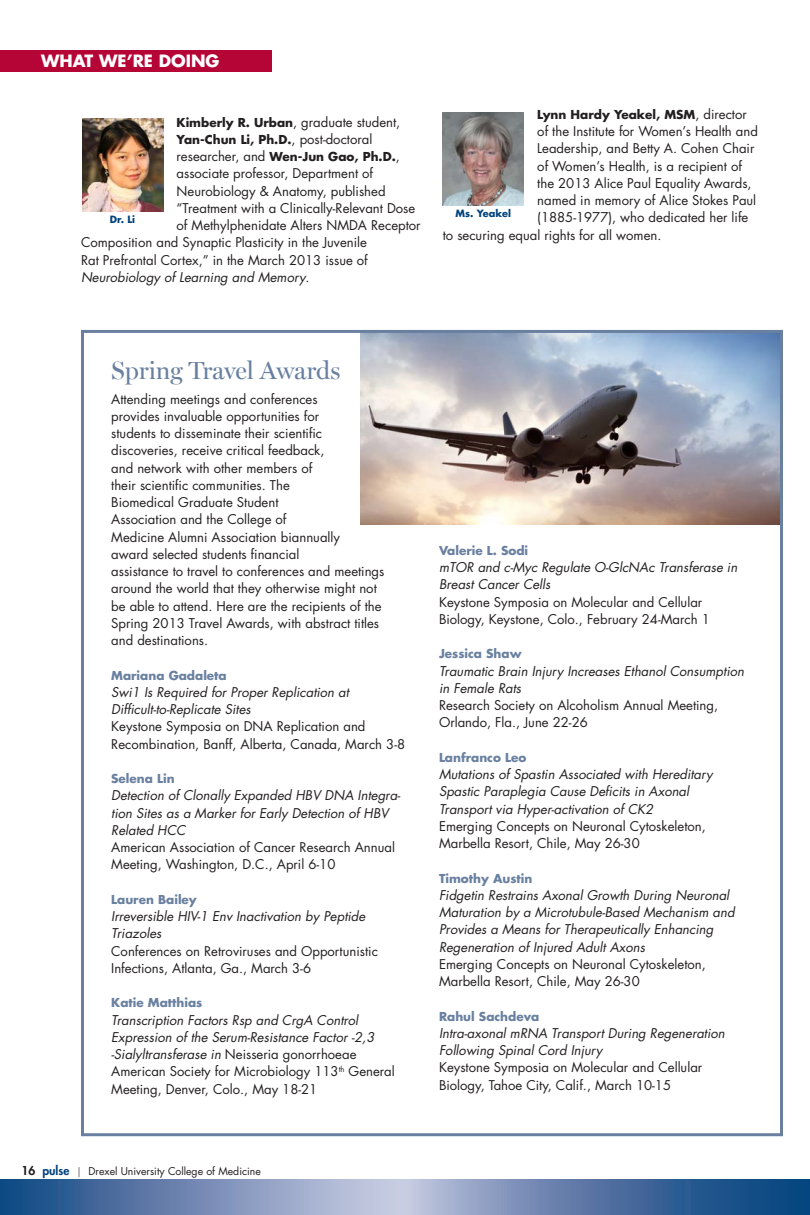
<style>
.page{position:relative;width:810px;height:1215px;background:#fff}
.page>*{position:absolute;margin:0;border:0;box-sizing:border-box;transform-origin:0 0}
.News_Headlines{font:25.2px "Miller Display";letter-spacing:-.005em;color:#6980a0}
.Headlines_smaller_se{font:700 16.5px "Futura";color:#fff}
.Body_NoIndent{font:13.2px/17.2px "Futura";color:#231f20}
.Body_1{font:italic 13.2px/17.2px "Futura";color:#231f20}
.Body_1-2{font:13.2px/17.2px "Futura";color:#231f20}
.Body_NoIndent-2{font:italic 13.2px "Futura";color:#231f20}
.Body_1-3{font:700 12px "Futura";color:#6980a0}
.Body_NoIndent-3{font:700 12px/17.2px "Futura";color:#231f20}
.t1{font:10.5px "Futura";color:#231f20}
.Caption_blue_Names{font:700 9.75px "Futura";color:#01427c}
.s1{font-weight:700;font-size:12px}
.s2{font-weight:400;font-size:13.2px}
.s3{font-style:normal}
.s4{font-weight:800;font-size:12px}
.s5{font-weight:800;font-size:12px;color:#01427c}
.s6{font-family:"Miller Text"}
</style>
<div class="page">
<svg style="left:0;top:1180px;width:809px;height:35px;background:#6481ad"></svg>
<hr style="left:809px;top:1180px;width:1px;height:35px;background:#04457f">
<hr style="left:809px;top:0;width:1px;height:1149px;background:#635745">
<img style="left:82px;top:118px;width:81px;height:94px">
<img style="left:443px;top:112px;width:81px;height:94px">
<div style="left:0;top:51px;width:272px;height:21px;background:#b50536"></div>
<img style="left:361px;top:334px;width:418px;height:191px">
<div style="left:81px;top:330px;width:702px;height:806px;border:3px solid #6980a0"></div>
<p class="Headlines_smaller_se" style="left:41px;top:49px;width:180px">WHAT WE’RE DOING</p>
<p class="Body_NoIndent" style="left:177px;top:113px;width:225px"><span class="s1">Kimberly R. Urban</span>, graduate student,</p>
<p class="Body_NoIndent-3" style="left:177px;top:130px;width:225px">Yan-Chun Li, Ph.D.<span class="s2">, post-doctoral researcher, and</span> Wen-Jun Gao, Ph.D.<span class="s2">,</span></p>
<p class="Body_NoIndent" style="left:177px;top:165px;width:198px">associate professor, Department of</p>
<p class="Body_NoIndent" style="left:177px;top:182px;width:211px">Neurobiology &amp; Anatomy, published</p>
<p class="Body_NoIndent" style="left:177px;top:199px;width:240px">“Treatment with a Clinically-Relevant Dose</p>
<p class="Body_NoIndent" style="left:177px;top:216px;width:246px">of Methylphenidate Alters NMDA Receptor</p>
<p class="Body_NoIndent" style="left:81px;top:234px;width:288px">Composition and Synaptic Plasticity in the Juvenile</p>
<p class="Body_NoIndent" style="left:81px;top:251px;width:288px">Rat Prefrontal Cortex,” in the March 2013 issue of</p>
<p class="Body_NoIndent-2" style="left:81px;top:269px;width:230px">Neurobiology of Learning and Memory<span class="s3">.</span></p>
<p class="Caption_blue_Names" style="left:110px;top:213px;width:27px">Dr. Li</p>
<p class="Body_NoIndent-3" style="left:537px;top:105px;width:211px">Lynn Hardy Yeakel, MSM<span class="s2">, director</span></p>
<p class="Body_NoIndent" style="left:537px;top:122px;width:222px">of the Institute for Women’s Health and</p>
<p class="Body_NoIndent" style="left:537px;top:140px;width:219px">Leadership, and Betty A. Cohen Chair</p>
<p class="Body_NoIndent" style="left:537px;top:157px;width:206px">of Women’s Health, is a recipient of</p>
<p class="Body_NoIndent" style="left:537px;top:174px;width:216px">the 2013 Alice Paul Equality Awards,</p>
<p class="Body_NoIndent" style="left:537px;top:191px;width:220px">named in memory of Alice Stokes Paul</p>
<p class="Body_NoIndent" style="left:537px;top:209px;width:213px">(1885-1977), who dedicated her life</p>
<p class="Body_NoIndent" style="left:443px;top:226px;width:220px">to securing equal rights for all women.</p>
<p class="Caption_blue_Names" style="left:456px;top:207px;width:57px">Ms. Yeakel</p>
<p class="News_Headlines" style="left:111px;top:356px;width:231px">Spring Travel Awards</p>
<p class="Body_NoIndent" style="left:111px;top:390px;width:275px">Attending meetings and conferences<br>provides invaluable opportunities for<br>students to disseminate their scientific discoveries, receive critical feedback,<br>and network with other members of<br>their scientific communities. The<br>Biomedical Graduate Student<br>Association and the College of<br>Medicine Alumni Association biannually<br>award selected students financial<br>assistance to travel to conferences and meetings around the world that they otherwise might not be able to attend. Here are the recipients of the Spring 2013 Travel Awards, with abstract titles and destinations.</p>
<p class="Body_1-3" style="left:111px;top:667px;width:117px">Mariana Gadaleta</p>
<p class="Body_1" style="left:111px;top:684px;width:239px">Swi1 Is Required for Proper Replication at<br>Difficult-to-Replicate Sites</p>
<p class="Body_1-2" style="left:111px;top:718px;width:295px">Keystone Symposia on DNA Replication and<br>Recombination, Banff, Alberta, Canada, March 3-8</p>
<p class="Body_1-3" style="left:111px;top:770px;width:65px">Selena Lin</p>
<p class="Body_1" style="left:111px;top:787px;width:291px">Detection of Clonally Expanded HBV DNA Integra&shy;tion Sites as a Marker for Early Detection of HBV<br>Related HCC</p>
<p class="Body_1-2" style="left:111px;top:838px;width:285px">American Association of Cancer Research Annual<br>Meeting, Washington, D.C., April 6-10</p>
<p class="Body_1-3" style="left:111px;top:891px;width:87px">Lauren Bailey</p>
<p class="Body_1" style="left:111px;top:908px;width:256px">Irreversible HIV-1 Env Inactivation by Peptide<br>Triazoles</p>
<p class="Body_1-2" style="left:111px;top:942px;width:268px">Conferences on Retroviruses and Opportunistic<br>Infections, Atlanta, Ga., March 3-6</p>
<p class="Body_1-3" style="left:111px;top:995px;width:93px">Katie Matthias</p>
<p class="Body_1" style="left:111px;top:1011px;width:265px">Transcription Factors Rsp and CrgA Control<br>Expression of the Serum-Resistance Factor -2,3 -Sialyltransferase in <span class="s3">Neisseria gonorrhoeae</span></p>
<p class="Body_1-2" style="left:111px;top:1063px;width:285px">American Society for Microbiology 113<sup>th</sup> General<br>Meeting, Denver, Colo., May 18-21</p>
<p class="t1" style="left:22px;top:1164px;width:241px"><span class="s4">16</span> <span class="s5">pulse</span> <span class="s6">|</span> Drexel University College of Medicine</p>
<p class="Body_1-3" style="left:439px;top:542px;width:91px">Valerie L. Sodi</p>
<p class="Body_1" style="left:439px;top:559px;width:300px">mTOR and c-Myc Regulate O-GlcNAc Transferase in<br>Breast Cancer Cells</p>
<p class="Body_1-2" style="left:439px;top:593px;width:272px">Keystone Symposia on Molecular and Cellular<br>Biology, Keystone, Colo., February 24-March 1</p>
<p class="Body_1-3" style="left:439px;top:646px;width:84px">Jessica Shaw</p>
<p class="Body_1" style="left:439px;top:662px;width:307px">Traumatic Brain Injury Increases Ethanol Consumption in Female Rats</p>
<p class="Body_1-2" style="left:439px;top:696px;width:281px">Research Society on Alcoholism Annual Meeting,<br>Orlando, Fla., June 22-26</p>
<p class="Body_1-3" style="left:439px;top:749px;width:89px">Lanfranco Leo</p>
<p class="Body_1" style="left:439px;top:766px;width:275px">Mutations of Spastin Associated with Hereditary<br>Spastic Paraplegia Cause Deficits in Axonal<br>Transport via Hyper-activation of CK2</p>
<p class="Body_1-2" style="left:439px;top:817px;width:268px">Emerging Concepts on Neuronal Cytoskeleton,<br>Marbella Resort, Chile, May 26-30</p>
<p class="Body_1-3" style="left:439px;top:870px;width:95px">Timothy Austin</p>
<p class="Body_1" style="left:439px;top:887px;width:297px">Fidgetin Restrains Axonal Growth During Neuronal Maturation by a Microtubule-Based Mechanism and Provides a Means for Therapeutically Enhancing Regeneration of Injured Adult Axons</p>
<p class="Body_1-2" style="left:439px;top:955px;width:268px">Emerging Concepts on Neuronal Cytoskeleton,<br>Marbella Resort, Chile, May 26-30</p>
<p class="Body_1-3" style="left:439px;top:1008px;width:102px">Rahul Sachdeva</p>
<p class="Body_1" style="left:439px;top:1025px;width:287px">Intra-axonal mRNA Transport During Regeneration<br>Following Spinal Cord Injury</p>
<p class="Body_1-2" style="left:439px;top:1059px;width:265px">Keystone Symposia on Molecular and Cellular<br>Biology, Tahoe City, Calif., March 10-15</p>
</div>
